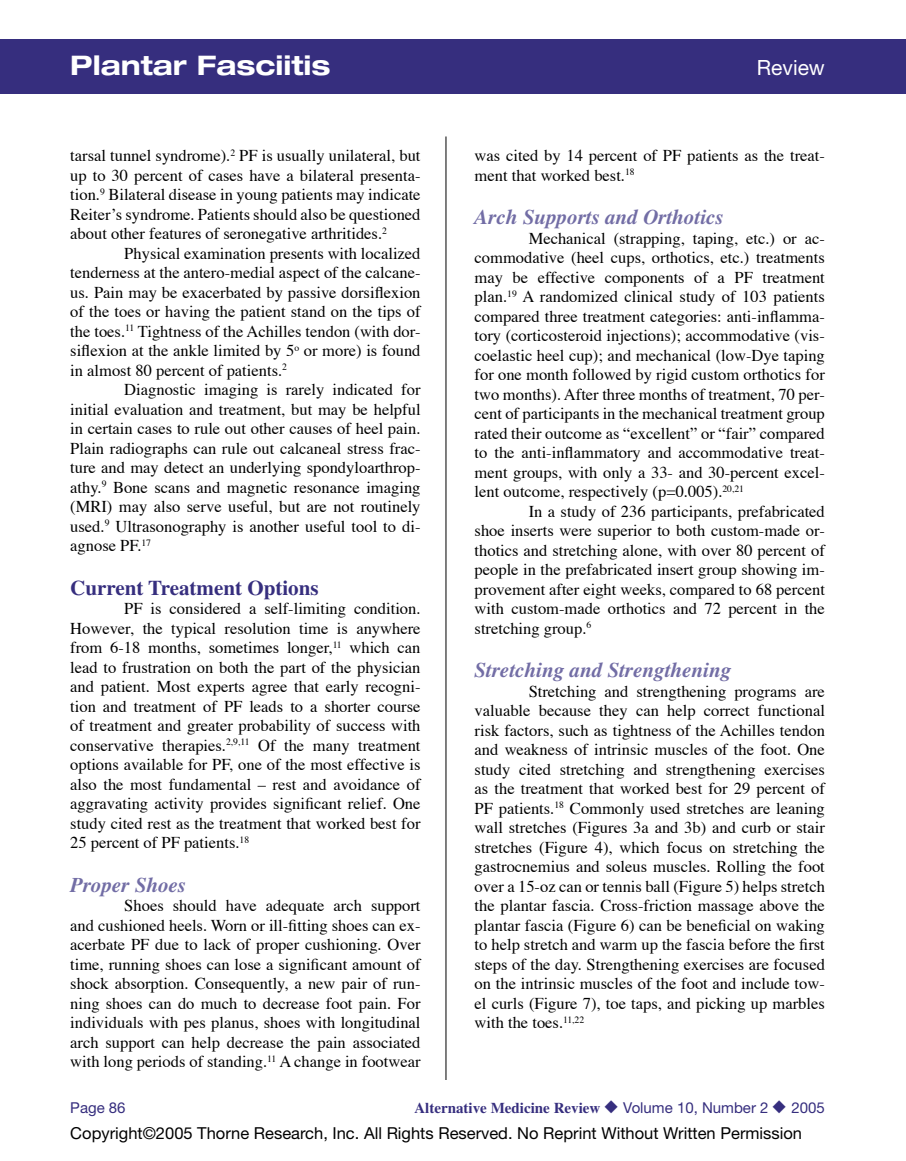
<style>
.page{position:relative;width:906px;height:1161px;background:#fff}
.page>*{position:absolute;margin:0;border:0;box-sizing:border-box;transform-origin:0 0}
.t1{font:700 expanded 27px "Helvetica Neue";color:#fff}
.t2{font:italic 700 21px "Times";color:#726da5}
.t3{font:700 21px "Times";color:#362e7e}
.t4{font:21px "Helvetica Neue";color:#fff}
.t5{font:16.5px/19.5px "Times";color:#000;text-align:justify}
.t6{font:16.5px "Helvetica Neue";color:#000}
.t7{font:700 15px "Times";color:#362e7e}
.t8{font:15px "Helvetica Neue";color:#362e7e}
.s1{font-family:"Helvetica Neue";font-weight:400}
</style>
<div class="page">
<div style="left:0;top:39px;width:905px;height:55px;background:#362e7e"></div>
<hr style="left:445px;top:136px;width:1px;height:944px;background:#000">
<hr style="left:905px;top:39px;width:1px;height:55px;background:#362e7e">
<h1 class="t1" style="left:70px;top:48px;width:261px">Plantar Fasciitis</h1>
<p class="t4" style="left:756px;top:55px;width:70px">Review</p>
<p class="t5" style="left:70px;top:147px;width:351px">tarsal tunnel syndrome).<sup>2</sup> PF is usually unilateral, but up to 30 percent of cases have a bilateral presenta&shy;tion.<sup>9</sup> Bilateral disease in young patients may indicate Reiterʼs syndrome. Patients should also be questioned about other features of seronegative arthritides.<sup>2</sup></p>
<p class="t5" style="left:70px;top:245px;width:351px;text-indent:54px">Physical examination presents with localized tenderness at the antero-medial aspect of the calcane&shy;us. Pain may be exacerbated by passive dorsiflexion of the toes or having the patient stand on the tips of the toes.<sup>11</sup> Tightness of the Achilles tendon (with dor&shy;siflexion at the ankle limited by 5<sup>o</sup> or more) is found in almost 80 percent of patients.<sup>2</sup></p>
<p class="t5" style="left:70px;top:381px;width:351px;text-indent:54px">Diagnostic imaging is rarely indicated for initial evaluation and treatment, but may be helpful in certain cases to rule out other causes of heel pain.<br>Plain radiographs can rule out calcaneal stress frac&shy;ture and may detect an underlying spondyloarthrop&shy;athy.<sup>9</sup> Bone scans and magnetic resonance imaging (MRI) may also serve useful, but are not routinely used.<sup>9</sup> Ultrasonography is another useful tool to di&shy;agnose PF.<sup>17</sup></p>
<p class="t3" style="left:70px;top:575px;width:250px">Current Treatment Options</p>
<p class="t5" style="left:70px;top:600px;width:351px;text-indent:54px">PF is considered a self-limiting condition.<br>However, the typical resolution time is anywhere from 6-18 months, sometimes longer,<sup>11</sup> which can lead to frustration on both the part of the physician and patient. Most experts agree that early recogni&shy;tion and treatment of PF leads to a shorter course of treatment and greater probability of success with conservative therapies.<sup>2,9,11</sup> Of the many treatment options available for PF, one of the most effective is also the most fundamental – rest and avoidance of aggravating activity provides significant relief. One study cited rest as the treatment that worked best for 25 percent of PF patients.<sup>18</sup></p>
<p class="t2" style="left:70px;top:873px;width:118px">Proper Shoes</p>
<p class="t5" style="left:70px;top:897px;width:351px;text-indent:54px">Shoes should have adequate arch support and cushioned heels. Worn or ill-fitting shoes can ex&shy;acerbate PF due to lack of proper cushioning. Over time, running shoes can lose a significant amount of shock absorption. Consequently, a new pair of run&shy;ning shoes can do much to decrease foot pain. For individuals with pes planus, shoes with longitudinal arch support can help decrease the pain associated with long periods of standing.<sup>11</sup> A change in footwear</p>
<p class="t5" style="left:474px;top:147px;width:351px">was cited by 14 percent of PF patients as the treat&shy;ment that worked best.<sup>18</sup></p>
<p class="t2" style="left:474px;top:205px;width:251px">Arch Supports and Orthotics</p>
<p class="t5" style="left:474px;top:230px;width:351px;text-indent:54px">Mechanical (strapping, taping, etc.) or ac&shy;commodative (heel cups, orthotics, etc.) treatments may be effective components of a PF treatment plan.<sup>19</sup> A randomized clinical study of 103 patients compared three treatment categories: anti-inflamma&shy;tory (corticosteroid injections); accommodative (vis&shy;coelastic heel cup); and mechanical (low-Dye taping for one month followed by rigid custom orthotics for two months). After three months of treatment, 70 per&shy;cent of participants in the mechanical treatment group rated their outcome as “excellent” or “fair” compared to the anti-inflammatory and accommodative treat&shy;ment groups, with only a 33- and 30-percent excel&shy;lent outcome, respectively (p=0.005).<sup>20,21</sup></p>
<p class="t5" style="left:474px;top:503px;width:351px;text-indent:54px">In a study of 236 participants, prefabricated shoe inserts were superior to both custom-made or&shy;thotics and stretching alone, with over 80 percent of people in the prefabricated insert group showing im&shy;provement after eight weeks, compared to 68 percent with custom-made orthotics and 72 percent in the stretching group.<sup>6</sup></p>
<p class="t2" style="left:474px;top:658px;width:258px">Stretching and Strengthening</p>
<p class="t5" style="left:474px;top:683px;width:351px;text-indent:54px">Stretching and strengthening programs are valuable because they can help correct functional risk factors, such as tightness of the Achilles tendon and weakness of intrinsic muscles of the foot. One study cited stretching and strengthening exercises as the treatment that worked best for 29 percent of PF patients.<sup>18</sup> Commonly used stretches are leaning wall stretches (Figures 3a and 3b) and curb or stair stretches (Figure 4), which focus on stretching the gastrocnemius and soleus muscles. Rolling the foot over a 15-oz can or tennis ball (Figure 5) helps stretch the plantar fascia. Cross-friction massage above the plantar fascia (Figure 6) can be beneficial on waking to help stretch and warm up the fascia before the first steps of the day. Strengthening exercises are focused on the intrinsic muscles of the foot and include tow&shy;el curls (Figure 7), toe taps, and picking up marbles with the toes.<sup>11,22</sup></p>
<p class="t8" style="left:70px;top:1099px;width:57px">Page 86</p>
<p class="t7" style="left:414px;top:1099px;width:412px">Alternative Medicine Review ◆ <span class="s1">Volume 10, Number 2</span> ◆ <span class="s1">2005</span></p>
<p class="t6" style="left:70px;top:1124px;width:733px">Copyright©2005 Thorne Research, Inc. All Rights Reserved. No Reprint Without Written Permission</p>
</div>
